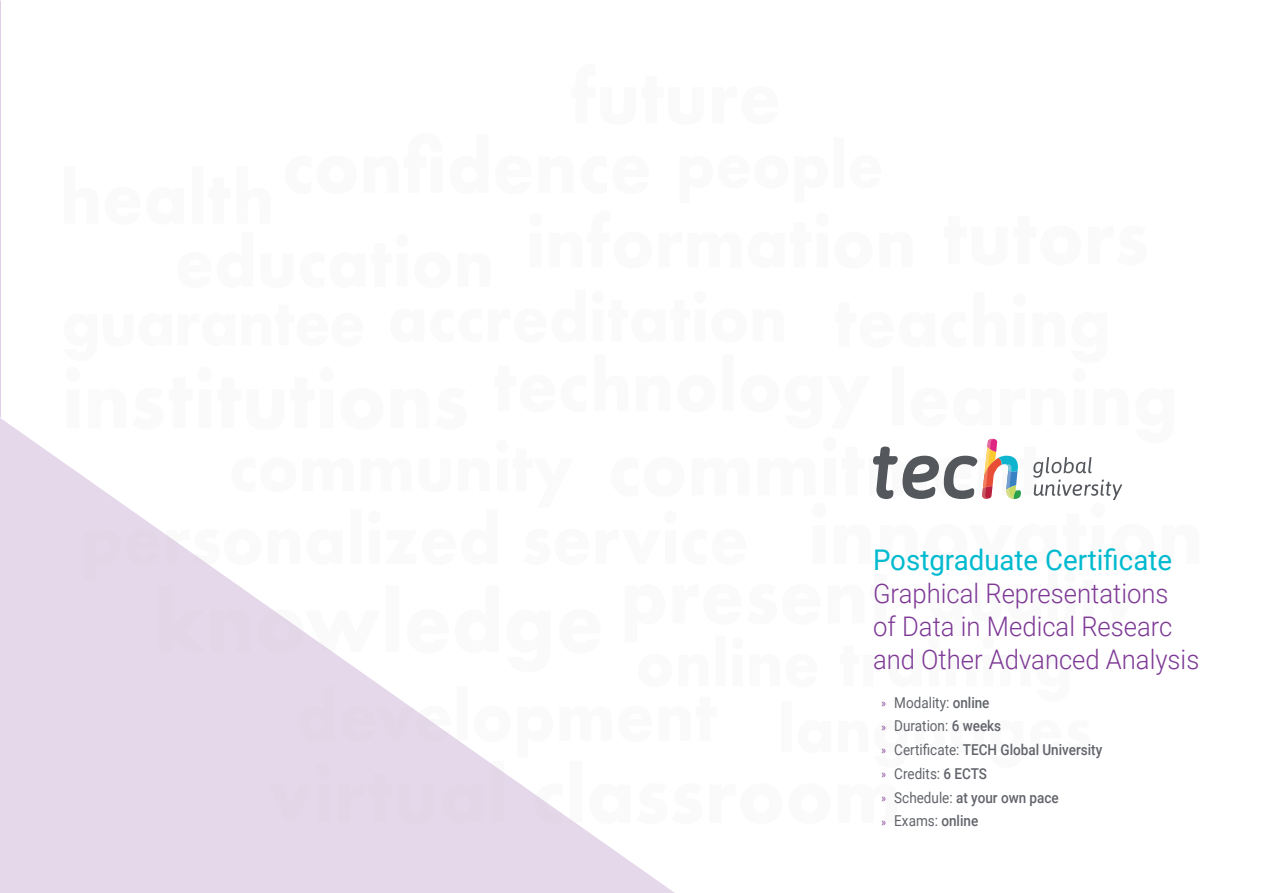
<style>
.page{position:relative;width:1263px;height:893px;background:#fff}
.page>*{position:absolute;margin:0;border:0;box-sizing:border-box;transform-origin:0 0}
.t1{font:28.5px "Roboto";color:#00bacf}
.t2{font:300 27px/33px "Roboto";color:#7e3996;scale:.95 1}
.t3{font:500 15px/23.7px "Roboto";color:#61646a;scale:.9 1}
.s1{font-family:"Myriad Pro";font-weight:400;font-size:12px;color:#7e3996}
.s2{font-weight:400}
</style>
<div class="page">
<svg style="left:0;top:418px;width:675px;height:475px;background:#e6daeb"></svg>
<svg style="left:64px;top:418px;width:1059px;height:406px"></svg>
<h1 class="t1" style="left:873px;top:540px;width:301px">Postgraduate Certificate</h1>
<h2 class="t2" style="left:873px;top:576px;width:345px">Graphical Representations<br>of Data in Medical Researc and Other Advanced Analysis</h2>
<p class="t3" style="left:881px;top:690px;width:247px"><span class="s1">»</span> <span class="s2">Modality:</span> online<br><span class="s1">»</span> <span class="s2">Duration:</span> 6 weeks<br><span class="s1">»</span> <span class="s2">Certificate:</span> TECH Global University <span class="s1">»</span> <span class="s2">Credits:</span> 6 ECTS<br><span class="s1">»</span> <span class="s2">Schedule:</span> at your own pace<br><span class="s1">»</span> <span class="s2">Exams:</span> online</p>
</div>
